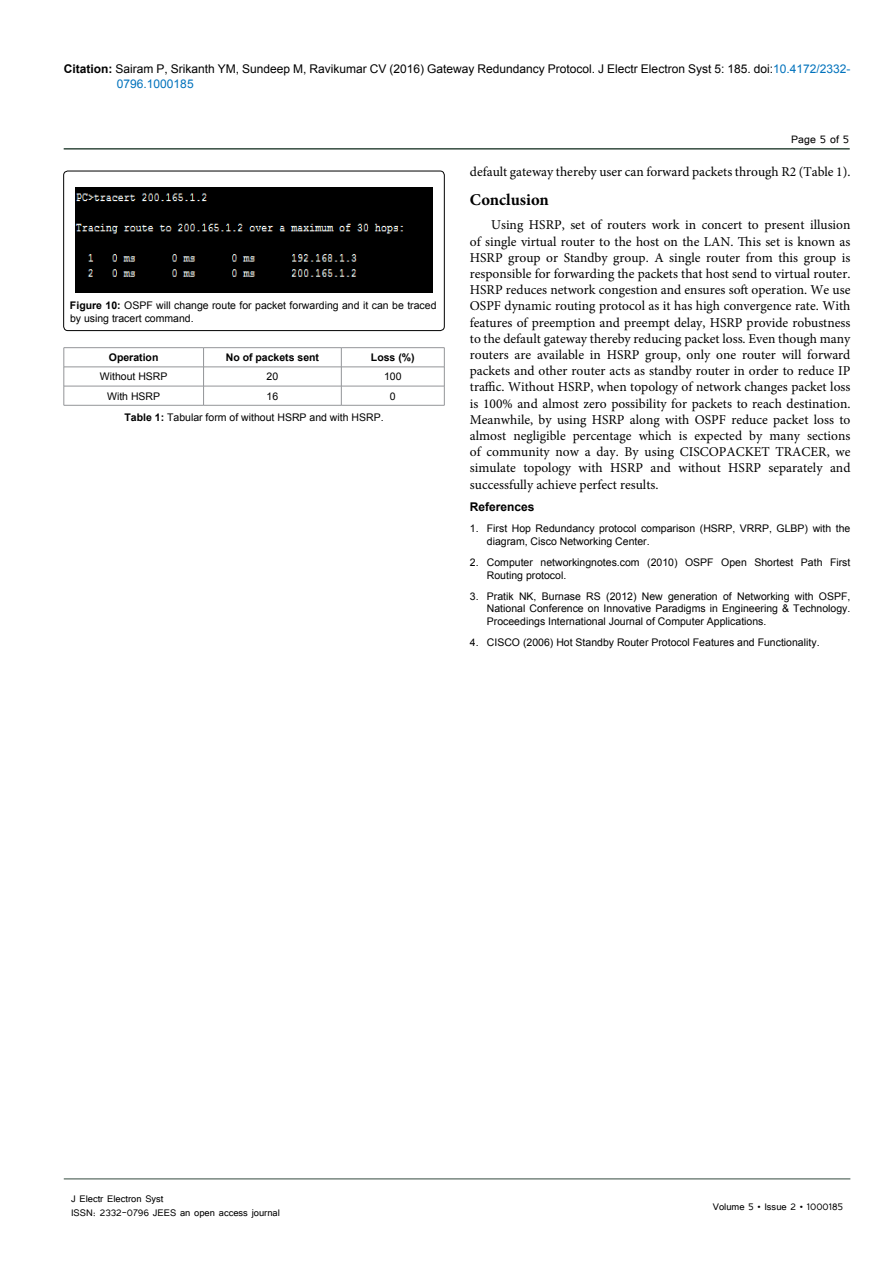
<style>
.page{position:relative;width:893px;height:1263px;background:#fff}
.page>*{position:absolute;margin:0;border:0;box-sizing:border-box;transform-origin:0 0}
.Hedding{font:700 16.5px "Minion Pro";color:#000}
.List_Paragraph{font:13.5px/16.2px "Minion Pro";color:#000;text-align:justify}
.t1{font:13.5px "Tunga";color:#000}
.t2{font:12px/15px "Arial";color:#000}
.t3{font:12px/14.4px "Tunga";color:#000}
.t4{font:700 12px "Arial";color:#000}
.List_Paragraph-2{font:10.5px/12.6px "Arial";color:#000}
.List_Paragraph-3{font:700 10.5px "Arial";color:#000}
.s1{font-weight:700}
.s2{color:#0072bc}
</style>
<div class="page">
<hr style="left:64px;top:148px;width:786px;height:2px;background:#344b3f">
<hr style="left:64px;top:1179px;width:786px;height:1px;background:#344b3f">
<div style="left:64px;top:171px;width:380px;height:160px;border:1px solid #000;border-radius:4px"></div>
<img style="left:75px;top:188px;width:357px;height:105px">
<hr style="left:64px;top:347px;width:140px;height:1px;background:#939598">
<hr style="left:204px;top:347px;width:137px;height:1px;background:#939598">
<hr style="left:341px;top:347px;width:103px;height:1px;background:#939598">
<hr style="left:64px;top:367px;width:140px;height:1px;background:#939598">
<hr style="left:204px;top:367px;width:137px;height:1px;background:#939598">
<hr style="left:341px;top:367px;width:103px;height:1px;background:#939598">
<hr style="left:64px;top:386px;width:140px;height:1px;background:#939598">
<svg style="left:64px;top:348px;width:1px;height:57px"></svg>
<hr style="left:204px;top:386px;width:137px;height:1px;background:#939598">
<svg style="left:203px;top:348px;width:1px;height:57px"></svg>
<hr style="left:341px;top:386px;width:103px;height:1px;background:#939598">
<svg style="left:341px;top:348px;width:1px;height:57px"></svg>
<svg style="left:444px;top:348px;width:1px;height:57px"></svg>
<hr style="left:64px;top:405px;width:140px;height:1px;background:#939598">
<hr style="left:204px;top:405px;width:137px;height:1px;background:#939598">
<hr style="left:341px;top:405px;width:103px;height:1px;background:#939598">
<p class="t2" style="left:117px;top:61px;width:735px;text-indent:-53px"><span class="s1">Citation:</span> Sairam P, Srikanth YM, Sundeep M, Ravikumar CV (2016) Gateway Redundancy Protocol. J Electr Electron Syst 5: 185. doi:<span class="s2">10.4172/2332-<br>0796.1000185</span></p>
<p class="List_Paragraph-2" style="left:70px;top:299px;width:368px"><span class="s1">Figure 10:</span> OSPF will change route for packet forwarding and it can be traced by using tracert command.</p>
<p class="List_Paragraph-3" style="left:109px;top:350px;width:51px">Operation</p>
<p class="List_Paragraph-3" style="left:226px;top:350px;width:95px">No of packets sent</p>
<p class="List_Paragraph-3" style="left:371px;top:350px;width:45px">Loss (%)</p>
<p class="List_Paragraph-2" style="left:100px;top:370px;width:69px">Without HSRP</p>
<p class="List_Paragraph-2" style="left:267px;top:370px;width:13px">20</p>
<p class="List_Paragraph-2" style="left:384px;top:370px;width:19px">100</p>
<p class="List_Paragraph-2" style="left:107px;top:390px;width:55px">With HSRP</p>
<p class="List_Paragraph-2" style="left:267px;top:390px;width:13px">16</p>
<p class="List_Paragraph-2" style="left:390px;top:390px;width:7px">0</p>
<p class="List_Paragraph-2" style="left:125px;top:412px;width:261px"><span class="s1">Table 1:</span> Tabular form of without HSRP and with HSRP.</p>
<p class="t1" style="left:791px;top:131px;width:59px">Page 5 of 5</p>
<p class="List_Paragraph" style="left:470px;top:164px;width:382px">default gateway thereby user can forward packets through R2 (Table 1).</p>
<p class="Hedding" style="left:470px;top:188px;width:81px">Conclusion</p>
<p class="List_Paragraph" style="left:470px;top:217px;width:382px;text-indent:21px">Using HSRP, set of routers work in concert to present illusion of single virtual router to the host on the LAN. This set is known as HSRP group or Standby group. A single router from this group is responsible for forwarding the packets that host send to virtual router.<br>HSRP reduces network congestion and ensures soft operation. We use OSPF dynamic routing protocol as it has high convergence rate. With features of preemption and preempt delay, HSRP provide robustness to the default gateway thereby reducing packet loss. Even though many routers are available in HSRP group, only one router will forward packets and other router acts as standby router in order to reduce IP traffic. Without HSRP, when topology of network changes packet loss is 100% and almost zero possibility for packets to reach destination.<br>Meanwhile, by using HSRP along with OSPF reduce packet loss to almost negligible percentage which is expected by many sections of community now a day. By using CISCOPACKET TRACER, we simulate topology with HSRP and without HSRP separately and successfully achieve perfect results.</p>
<p class="t4" style="left:470px;top:499px;width:66px">References</p>
<p class="List_Paragraph-2" style="left:487px;top:522px;width:365px;text-indent:-17px">1. First Hop Redundancy protocol comparison (HSRP, VRRP, GLBP) with the diagram, Cisco Networking Center.</p>
<p class="List_Paragraph-2" style="left:487px;top:556px;width:365px;text-indent:-17px">2. Computer networkingnotes.com (2010) OSPF Open Shortest Path First<br>Routing protocol.</p>
<p class="List_Paragraph-2" style="left:487px;top:590px;width:365px;text-align:justify;text-indent:-17px">3. Pratik NK, Burnase RS (2012) New generation of Networking with OSPF, National Conference on Innovative Paradigms in Engineering &amp; Technology.<br>Proceedings International Journal of Computer Applications.</p>
<p class="List_Paragraph-2" style="left:470px;top:636px;width:351px">4. CISCO (2006) Hot Standby Router Protocol Features and Functionality.</p>
<p class="t3" style="left:71px;top:1190px;width:210px">J Electr Electron Syst<br>ISSN: 2332-0796 JEES an open access journal</p>
<p class="t3" style="left:713px;top:1199px;width:132px">Volume 5 • Issue 2 • 1000185</p>
</div>
